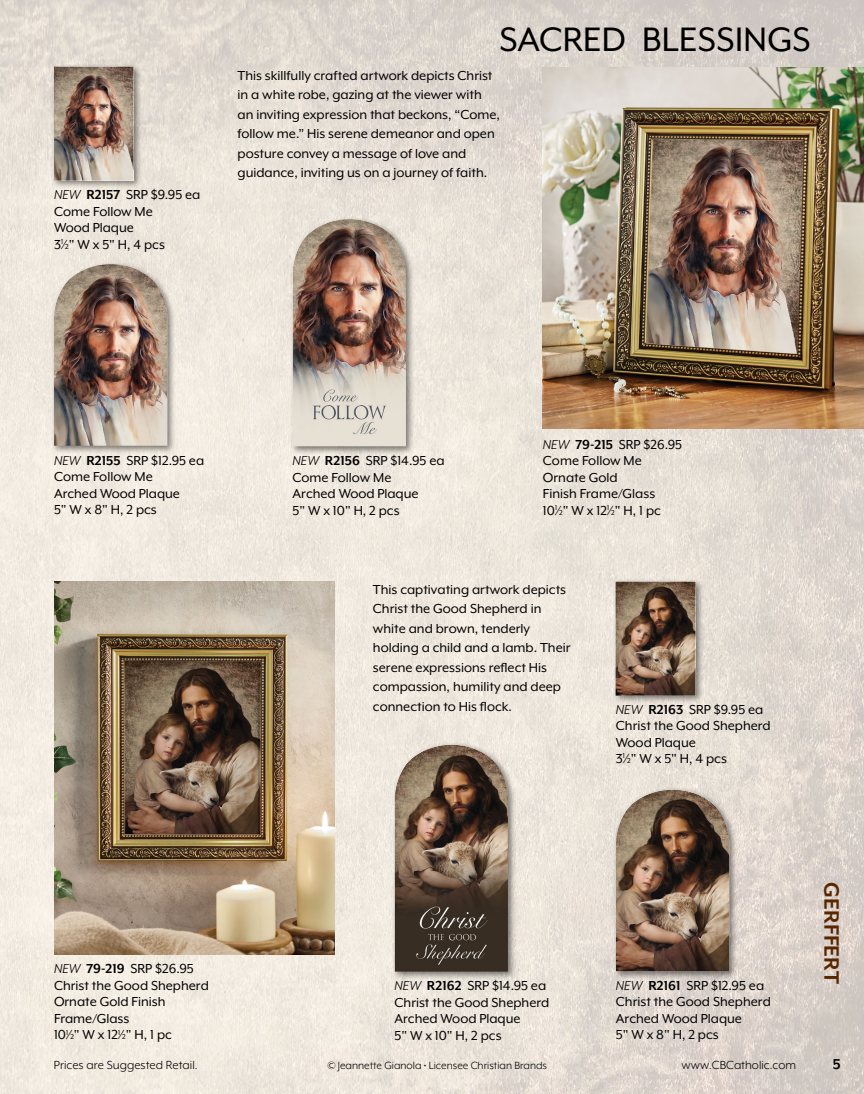
<style>
.page{position:relative;width:864px;height:1094px;background:#fff}
.page>*{position:absolute;margin:0;border:0;box-sizing:border-box;transform-origin:0 0}
.t1{font:39px "Mr Eaves XL Mod OT";letter-spacing:.01em;color:#000}
.t2{font:700 24px "Mr Eaves XL Mod OT";color:#572700}
.t3{font:700 16.5px "Mr Eaves XL Mod OT";color:#000}
.t4{font:15px/16.5px "Mr Eaves XL Mod OT";color:#000}
.t5{font:13.5px "Mr Eaves XL Mod OT";color:#000}
.t6{font:12px "Mr Eaves XL Mod OT";color:#000}
.s1{font-style:italic}
.s2{font-weight:700}
.s3{font-size:8.25px}
</style>
<div class="page">
<img style="left:0;top:0;width:864px;height:1094px">
<div style="left:50px;top:64px;width:92px;height:125px;background:#000;opacity:.5"></div>
<img style="left:54px;top:67px;width:79px;height:113px">
<div style="left:51px;top:261px;width:125px;height:193px;background:#000;opacity:.5"></div>
<img style="left:54px;top:264px;width:113px;height:54px">
<div style="left:290px;top:216px;width:125px;height:239px;background:#000;opacity:.5"></div>
<img style="left:293px;top:219px;width:113px;height:54px">
<div style="left:612px;top:578px;width:92px;height:125px;background:#000;opacity:.5"></div>
<img style="left:616px;top:581px;width:79px;height:114px">
<div style="left:392px;top:741px;width:124px;height:239px;background:#000;opacity:.5"></div>
<img style="left:395px;top:744px;width:113px;height:54px">
<div style="left:613px;top:786px;width:125px;height:193px;background:#000;opacity:.5"></div>
<img style="left:616px;top:789px;width:113px;height:54px">
<img style="left:54px;top:581px;width:280px;height:373px">
<img style="left:543px;top:68px;width:321px;height:360px">
<h1 class="t1" style="left:500px;top:18px;width:313px">SACRED BLESSINGS</h1>
<p class="t4" style="left:54px;top:186px;width:148px"><span class="s1">NEW</span> <span class="s2">R2157</span> SRP $9.95 ea<br>Come Follow Me<br>Wood Plaque<br>3<sup>1</sup>⁄<span class="s3">2</span>" W x 5" H, 4 pcs</p>
<p class="t4" style="left:238px;top:65px;width:264px;line-height:19.5px">This skillfully crafted artwork depicts Christ in a white robe, gazing at the viewer with an inviting expression that beckons, “Come, follow me.” His serene demeanor and open posture convey a message of love and guidance, inviting us on a journey of faith.</p>
<p class="t4" style="left:54px;top:452px;width:152px"><span class="s1">NEW</span> <span class="s2">R2155</span> SRP $12.95 ea<br>Come Follow Me<br>Arched Wood Plaque<br>5" W x 8" H, 2 pcs</p>
<p class="t4" style="left:293px;top:452px;width:153px"><span class="s1">NEW</span> <span class="s2">R2156</span> SRP $14.95 ea<br>Come Follow Me<br>Arched Wood Plaque<br>5" W x 10" H, 2 pcs</p>
<p class="t4" style="left:543px;top:436px;width:141px"><span class="s1">NEW</span> <span class="s2">79-215</span> SRP $26.95<br>Come Follow Me<br>Ornate Gold<br>Finish Frame/Glass<br>10<sup>1</sup>⁄<span class="s3">2</span>" W x 12<sup>1</sup>⁄<span class="s3">2</span>" H, 1 pc</p>
<p class="t4" style="left:54px;top:960px;width:156px"><span class="s1">NEW</span> <span class="s2">79-219</span> SRP $26.95<br>Christ the Good Shepherd<br>Ornate Gold Finish<br>Frame/Glass<br>10<sup>1</sup>⁄<span class="s3">2</span>" W x 12<sup>1</sup>⁄<span class="s3">2</span>" H, 1 pc</p>
<p class="t4" style="left:373px;top:579px;width:199px;line-height:19.5px">This captivating artwork depicts<br>Christ the Good Shepherd in white and brown, tenderly holding a child and a lamb. Their serene expressions reflect His compassion, humility and deep connection to His flock.</p>
<p class="t4" style="left:616px;top:701px;width:156px"><span class="s1">NEW</span> <span class="s2">R2163</span> SRP $9.95 ea<br>Christ the Good Shepherd<br>Wood Plaque<br>3<sup>1</sup>⁄<span class="s3">2</span>" W x 5" H, 4 pcs</p>
<p class="t4" style="left:395px;top:977px;width:156px"><span class="s1">NEW</span> <span class="s2">R2162</span> SRP $14.95 ea<br>Christ the Good Shepherd<br>Arched Wood Plaque<br>5" W x 10" H, 2 pcs</p>
<p class="t4" style="left:616px;top:977px;width:156px"><span class="s1">NEW</span> <span class="s2">R2161</span> SRP $12.95 ea<br>Christ the Good Shepherd<br>Arched Wood Plaque<br>5" W x 8" H, 2 pcs</p>
<h2 class="t2" style="left:845px;top:882px;width:103px;rotate:90deg">GERFFERT</h2>
<p class="t5" style="left:54px;top:1057px;width:145px">Prices are Suggested Retail.</p>
<p class="t6" style="left:327px;top:1058px;width:221px">© Jeannette Gianola • Licensee Christian Brands</p>
<p class="t5" style="left:682px;top:1057px;width:116px">www.CBCatholic.com</p>
<p class="t3" style="left:833px;top:1055px;width:9px">5</p>
</div>
